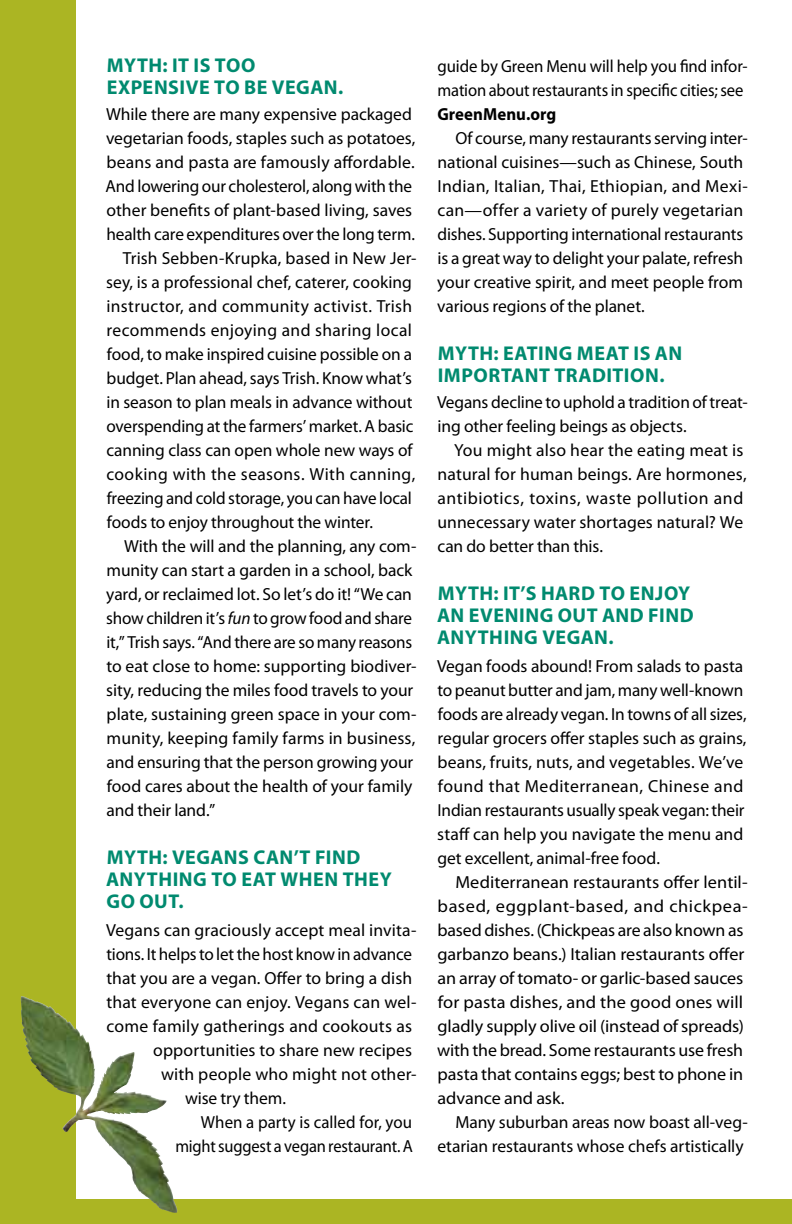
<style>
.page{position:relative;width:792px;height:1224px;background:#fff}
.page>*{position:absolute;margin:0;border:0;box-sizing:border-box;transform-origin:0 0}
.t1{font:700 20px/22px "Myriad Pro";letter-spacing:.025em;color:#008a6f}
.t2{font:17.6px/24px "Myriad Pro";letter-spacing:-.005em;color:#000}
.t3{font:17.6px/24px "Myriad Pro";letter-spacing:-.005em;color:#000;scale:1.05 1}
.t4{font:17.6px "Myriad Pro";letter-spacing:.02em;color:#000}
.t5{font:17.6px/24px "Myriad Pro";letter-spacing:-.005em;color:#000;scale:.96 1}
.t6{font:17.6px "Myriad Pro";letter-spacing:.015em;color:#000}
.t7{font:17.6px "Myriad Pro";letter-spacing:-.005em;color:#000;scale:.94 1}
.t8{font:700 17.6px "Myriad Pro";letter-spacing:.005em;color:#000;scale:.96 1}
.s1{font-style:italic}
</style>
<div class="page">
<div style="left:0;top:0;width:76px;height:1224px;background:#abb523"></div>
<div style="left:0;top:1199px;width:792px;height:25px;background:#abb523"></div>
<img style="left:21px;top:997px;width:96px;height:156px">
<p class="t1" style="left:107px;top:54px;width:238px">MYTH: IT IS TOO<br>EXPENSIVE TO BE VEGAN.</p>
<p class="t2" style="left:106px;top:102px;width:308px">While there are many expensive packaged</p>
<p class="t2" style="left:106px;top:126px;width:311px">vegetarian foods, staples such as potatoes,</p>
<p class="t2" style="left:107px;top:150px;width:310px">beans and pasta are famously affordable.</p>
<p class="t2" style="left:106px;top:174px;width:308px">And lowering our cholesterol, along with the</p>
<p class="t2" style="left:107px;top:198px;width:307px">other benefits of plant-based living, saves</p>
<p class="t2" style="left:107px;top:222px;width:310px">health care expenditures over the long term.</p>
<p class="t2" style="left:123px;top:246px;width:295px">Trish Sebben-Krupka, based in New Jer-</p>
<p class="t2" style="left:106px;top:270px;width:307px">sey, is a professional chef, caterer, cooking</p>
<p class="t4" style="left:107px;top:295px;width:307px">instructor, and community activist. Trish</p>
<p class="t4" style="left:107px;top:319px;width:307px">recommends enjoying and sharing local</p>
<p class="t2" style="left:107px;top:342px;width:307px">food, to make inspired cuisine possible on a</p>
<p class="t2" style="left:107px;top:366px;width:307px">budget. Plan ahead, says Trish. Know what’s</p>
<p class="t2" style="left:107px;top:390px;width:307px">in season to plan meals in advance without</p>
<p class="t2" style="left:107px;top:414px;width:309px">overspending at the farmers’ market. A basic</p>
<p class="t2" style="left:107px;top:438px;width:308px">canning class can open whole new ways of</p>
<p class="t4" style="left:107px;top:463px;width:310px">cooking with the seasons. With canning,</p>
<p class="t2" style="left:107px;top:486px;width:307px">freezing and cold storage, you can have local</p>
<p class="t2" style="left:107px;top:510px;width:268px">foods to enjoy throughout the winter.</p>
<p class="t2" style="left:124px;top:534px;width:294px">With the will and the planning, any com-</p>
<p class="t2" style="left:107px;top:558px;width:307px">munity can start a garden in a school, back</p>
<p class="t2" style="left:106px;top:582px;width:307px">yard, or reclaimed lot. So let’s do it! “We can</p>
<p class="t2" style="left:106px;top:606px;width:307px">show children it’s <span class="s1">fun</span> to grow food and share</p>
<p class="t2" style="left:106px;top:630px;width:307px">it,” Trish says. “And there are so many reasons</p>
<p class="t2" style="left:106px;top:654px;width:312px">to eat close to home: supporting biodiver-</p>
<p class="t2" style="left:106px;top:678px;width:308px">sity, reducing the miles food travels to your</p>
<p class="t2" style="left:107px;top:702px;width:311px">plate, sustaining green space in your com-</p>
<p class="t2" style="left:107px;top:726px;width:310px">munity, keeping family farms in business,</p>
<p class="t2" style="left:107px;top:750px;width:308px">and ensuring that the person growing your</p>
<p class="t2" style="left:107px;top:774px;width:307px">food cares about the health of your family</p>
<p class="t2" style="left:107px;top:798px;width:110px">and their land.”</p>
<p class="t1" style="left:106px;top:846px;width:256px">MYTH: VEGANS CAN’T FIND<br>ANYTHI</p>
<p class="t1" style="left:107px;top:868px;width:285px;text-indent:72px">NG TO EAT WH EN TH EY<br>GO OUT.</p>
<p class="t2" style="left:106px;top:918px;width:312px">Vegans can graciously accept meal invita-</p>
<p class="t2" style="left:106px;top:942px;width:307px">tions. It helps to let the host know in advance</p>
<p class="t2" style="left:106px;top:966px;width:307px">that you are a vegan. Offer to bring a dish</p>
<p class="t2" style="left:106px;top:990px;width:312px">that everyone can enjoy. Vegans can wel-</p>
<p class="t6" style="left:107px;top:1015px;width:307px">come family gatherings and cookouts as</p>
<p class="t2" style="left:153px;top:1038px;width:260px">opportunities to share new recipes</p>
<p class="t2" style="left:161px;top:1062px;width:257px">with people who might not other-</p>
<p class="t2" style="left:185px;top:1086px;width:103px">wise try them.</p>
<p class="t5" style="left:201px;top:1110px;width:222px">When a party is called for, you</p>
<p class="t7" style="left:175px;top:1135px;width:254px">might suggest a vegan restaurant. A</p>
<p class="t5" style="left:438px;top:54px;width:325px">guide by Green Menu will help you find infor&shy;mation about restaurants in specific cities; see</p>
<p class="t8" style="left:437px;top:103px;width:125px">GREENMENU.ORG</p>
<p class="t2" style="left:437px;top:126px;width:312px;text-indent:18px">Of course, many restaurants serving inter&shy;national cuisines—such as Chinese, South Indian, Italian, Thai, Ethiopian, and Mexi&shy;can—offer a variety of purely vegetarian dishes. Supporting international restaurants is a great way to delight your palate, refresh your creative spirit, and meet people from various regions of the planet.</p>
<p class="t1" style="left:438px;top:342px;width:246px">MYTH: EATI NG MEAT IS AN<br>IM PORTANT TRADITION.</p>
<p class="t2" style="left:437px;top:390px;width:312px">Vegans decline to uphold a tradition of treat&shy;ing other feeling beings as objects.</p>
<p class="t2" style="left:438px;top:438px;width:311px;text-indent:17px">You might also hear the eating meat is natural for human beings. Are hormones, antibiotics, toxins, waste pollution and unnecessary water shortages natural? We can do better than this.</p>
<p class="t1" style="left:437px;top:582px;width:258px">MYTH: IT’S HARD TO ENJOY<br>AN EVENING OUT AND FIND<br>ANYTHI</p>
<p class="t1" style="left:510px;top:626px;width:105px">NG VEGAN.</p>
<p class="t2" style="left:437px;top:654px;width:311px">Vegan foods abound! From salads to pasta to peanut butter and jam, many well-known foods are already vegan. In towns of all sizes, regular grocers offer staples such as grains, beans, fruits, nuts, and vegetables. We’ve found that Mediterranean, Chinese and Indian restaurants usually speak vegan: their staff can help you navigate the menu and get excellent, animal-free food.</p>
<p class="t3" style="left:437px;top:870px;width:297px;text-indent:18px">Mediterranean restaurants offer lentil&shy;based, eggplant-based, and chickpea&shy;based dishes. (Chickpeas are also known as garbanzo beans.) Italian restaurants offer an array of tomato- or garlic-based sauces for pasta dishes, and the good ones will gladly supply olive oil (instead of spreads) with the bread. Some restaurants use fresh pasta that contains eggs; best to phone in advance and ask.</p>
<p class="t2" style="left:438px;top:1110px;width:312px;text-align:right">Many suburban areas now boast all-veg&shy;etarian restaurants whose chefs artistically</p>
</div>
